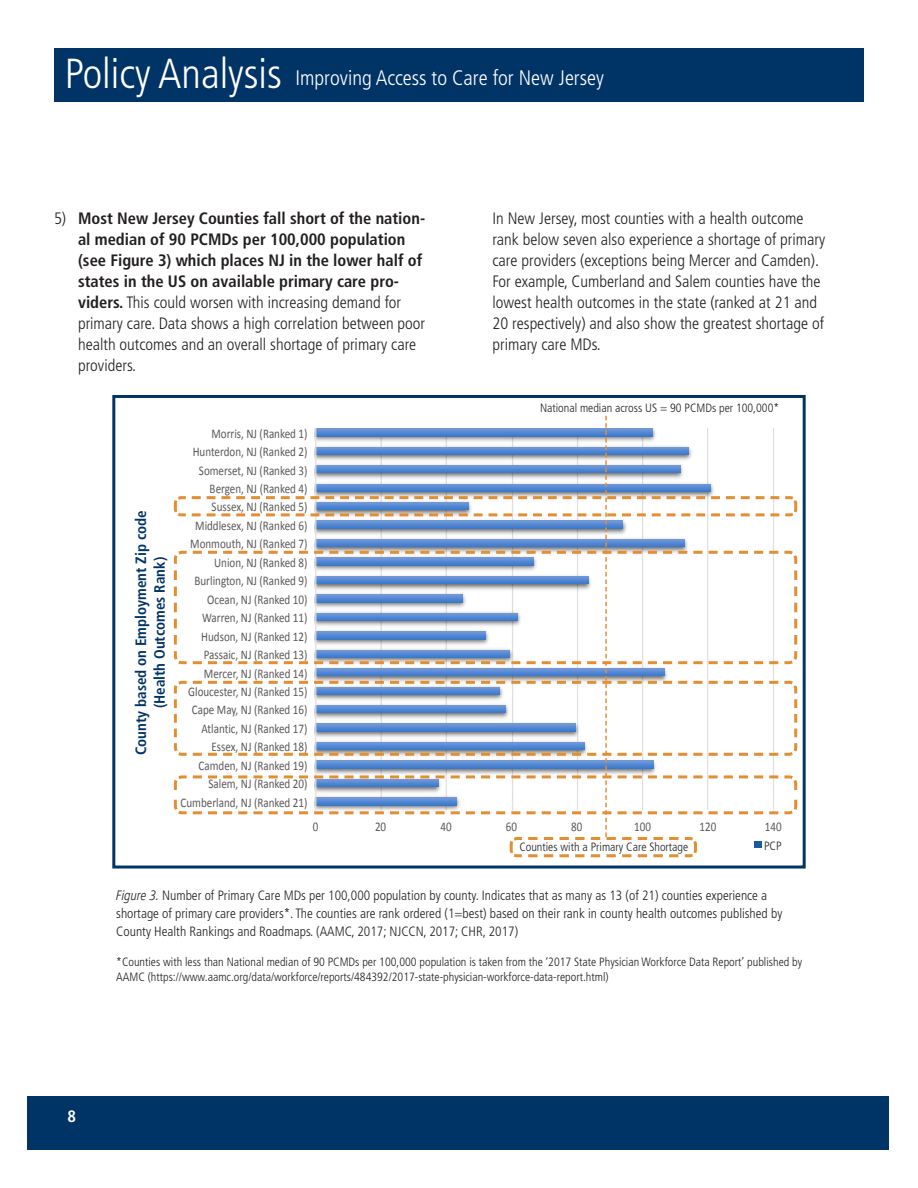
<style>
.page{position:relative;width:918px;height:1188px;background:#fff}
.page>*{position:absolute;margin:0;border:0;box-sizing:border-box;transform-origin:0 0}
.t1{font:300 condensed 21px "Frutiger";color:#fff}
.text_bpara{font:700 condensed 16.5px/21px "Frutiger";color:#231f20}
.text_bpara-2{font:300 condensed 16.5px/21px "Frutiger";color:#231f20}
.t2{font:700 condensed 16.5px "Frutiger";color:#fff}
.table_head_blue{font:700 condensed 15px "Frutiger";color:#036}
.Figure{font:300 condensed 13.5px/18px "Frutiger";color:#231f20}
.t3{font:13.2px "Calibri";color:#595959;scale:.83 1}
.Figure-2{font:300 condensed 12px/15px "Frutiger";color:#231f20}
.s1{font-size:42px}
.s2{font-weight:300}
.s3{font-family:"Frutiger LTW04 48 Light Cond It";font-weight:400;font-stretch:normal}
</style>
<div class="page">
<div style="left:54px;top:48px;width:810px;height:54px;background:#036"></div>
<div style="left:27px;top:1096px;width:862px;height:54px;background:#036"></div>
<div style="left:112px;top:395px;width:694px;height:474px;border:3px solid #036"></div>
<svg style="left:173px;top:416px;width:625px;height:442px"></svg>
<h1 class="t1" style="left:65px;top:66px;width:540px"><span class="s1">Policy Analysis</span> Improving Access to Care for New Jersey</h1>
<p class="text_bpara" style="left:78px;top:208px;width:349px;text-indent:-24px"><span class="s2">5)</span> Most New Jersey Counties fall short of the nation&shy;al median of 90 PCMDs per 100,000 population (see Figure 3) which places NJ in the lower half of states in the US on available primary care pro&shy;viders. <span class="s2">This could worsen with increasing demand for primary care. Data shows a high correlation between poor health outcomes and an overall shortage of primary care providers.</span></p>
<p class="text_bpara-2" style="left:492px;top:208px;width:334px">In New Jersey, most counties with a health outcome rank below seven also experience a shortage of primary care providers (exceptions being Mercer and Camden).<br>For example, Cumberland and Salem counties have the lowest health outcomes in the state (ranked at 21 and 20 respectively) and also show the greatest shortage of primary care MDs.</p>
<p class="table_head_blue" style="left:132px;top:755px;width:246px;rotate:-90deg">County based on Employment Zip code</p>
<p class="table_head_blue" style="left:151px;top:708px;width:153px;rotate:-90deg">(Health Outcomes Rank)</p>
<p class="t3" style="left:211px;top:424px;width:117px">Morris, NJ (Ranked 1)</p>
<p class="t3" style="left:193px;top:443px;width:140px">Hunterdon, NJ (Ranked 2)</p>
<p class="t3" style="left:199px;top:461px;width:132px">Somerset, NJ (Ranked 3)</p>
<p class="t3" style="left:210px;top:479px;width:119px">Bergen, NJ (Ranked 4)</p>
<p class="t3" style="left:212px;top:498px;width:117px">Sussex, NJ (Ranked 5)</p>
<p class="t3" style="left:195px;top:516px;width:137px">Middlesex, NJ (Ranked 6)</p>
<p class="t3" style="left:190px;top:535px;width:143px">Monmouth, NJ (Ranked 7)</p>
<p class="t3" style="left:214px;top:553px;width:114px">Union, NJ (Ranked 8)</p>
<p class="t3" style="left:194px;top:572px;width:138px">Burlington, NJ (Ranked 9)</p>
<p class="t3" style="left:207px;top:590px;width:122px">Ocean, NJ (Ranked 10)</p>
<p class="t3" style="left:202px;top:609px;width:129px">Warren, NJ (Ranked 11)</p>
<p class="t3" style="left:201px;top:627px;width:129px">Hudson, NJ (Ranked 12)</p>
<p class="t3" style="left:204px;top:646px;width:126px">Passaic, NJ (Ranked 13)</p>
<p class="t3" style="left:204px;top:664px;width:126px">Mercer, NJ (Ranked 14)</p>
<p class="t3" style="left:188px;top:682px;width:145px">Gloucester, NJ (Ranked 15)</p>
<p class="t3" style="left:192px;top:701px;width:141px">Cape May, NJ (Ranked 16)</p>
<p class="t3" style="left:201px;top:719px;width:129px">Atlantic, NJ (Ranked 17)</p>
<p class="t3" style="left:212px;top:738px;width:117px">Essex, NJ (Ranked 18)</p>
<p class="t3" style="left:199px;top:756px;width:133px">Camden, NJ (Ranked 19)</p>
<p class="t3" style="left:208px;top:775px;width:121px">Salem, NJ (Ranked 20)</p>
<p class="t3" style="left:181px;top:793px;width:154px">Cumberland, NJ (Ranked 21)</p>
<p class="Figure-2" style="left:540px;top:400px;width:241px">National median across US = 90 PCMDs per 100,000*</p>
<p class="t3" style="left:313px;top:817px;width:8px">0</p>
<p class="t3" style="left:375px;top:817px;width:15px">20</p>
<p class="t3" style="left:440px;top:817px;width:15px">40</p>
<p class="t3" style="left:506px;top:817px;width:15px">60</p>
<p class="t3" style="left:571px;top:817px;width:15px">80</p>
<p class="t3" style="left:634px;top:817px;width:22px">100</p>
<p class="t3" style="left:700px;top:817px;width:22px">120</p>
<p class="t3" style="left:765px;top:817px;width:22px">140</p>
<p class="Figure-2" style="left:519px;top:840px;width:170px">Counties with a Primary Care Shortage</p>
<p class="Figure-2" style="left:764px;top:838px;width:19px">PCP</p>
<p class="Figure" style="left:116px;top:887px;width:668px"><span class="s3">Figure 3.</span> Number of Primary Care MDs per 100,000 population by county. Indicates that as many as 13 (of 21) counties experience a shortage of primary care providers*. The counties are rank ordered (1=best) based on their rank in county health outcomes published by<br>County Health Rankings and Roadmaps. (AAMC, 2017; NJCCN, 2017; CHR, 2017)</p>
<p class="Figure-2" style="left:116px;top:955px;width:687px">*Counties with less than National median of 90 PCMDs per 100,000 population is taken from the ‘2017 State Physician Workforce Data Report’ published by<br>AAMC (https://www.aamc.org/data/workforce/reports/484392/2017-state-physician-workforce-data-report.html)</p>
<p class="t2" style="left:68px;top:1107px;width:10px">8</p>
</div>
